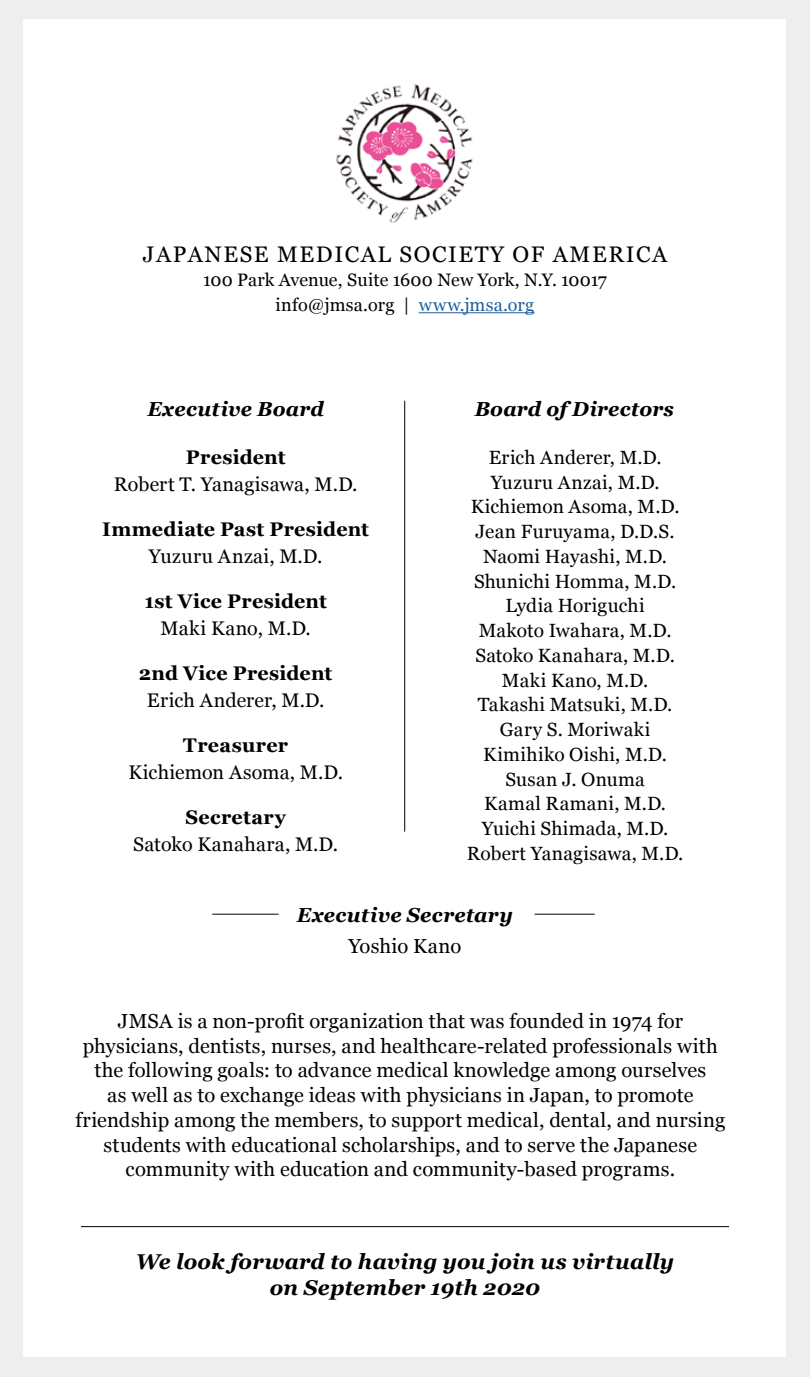
<style>
.page{position:relative;width:810px;height:1377px;background:#eeeeef}
.page>*{position:absolute;margin:0;border:0;box-sizing:border-box;transform-origin:0 0}
.t1{font:22.5px "Georgia";letter-spacing:.07em;color:#000}
.t2{font:italic 700 21.38px/25.7px "Georgia";letter-spacing:.005em;color:#000;text-align:center}
.t3{font:20.25px/24.8px "Georgia";letter-spacing:.005em;color:#000;text-align:center}
.t4{font:italic 700 20.25px "Georgia";letter-spacing:.01em;color:#000}
.t5{font:19.8px "Georgia";letter-spacing:.01em;color:#000}
.t6{font:700 19.8px "Georgia";letter-spacing:.015em;color:#000}
.t7{font:19.12px/24.8px "Georgia";letter-spacing:.015em;color:#000;text-align:center}
.t8{font:18px/24.8px "Georgia";color:#000;text-align:center}
.s1{color:#215e9e}
</style>
<div class="page">
<div style="left:24px;top:19px;width:762px;height:1337px;background:#fff"></div>
<img style="left:336px;top:84px;width:137px;height:139px">
<hr style="left:81px;top:1226px;width:648px;height:1px;background:#000">
<hr style="left:212px;top:914px;width:67px;height:1px;background:#000">
<hr style="left:535px;top:914px;width:60px;height:1px;background:#000">
<hr style="left:404px;top:401px;width:1px;height:431px;background:#000">
<hr style="left:419px;top:312px;width:115px;height:1px;background:#215e9e">
<p class="t1" style="left:143px;top:237px;width:526px">JAPANESE MEDICAL SOCIETY OF AMERICA</p>
<p class="t8" style="left:203px;top:267px;width:405px">100 Park Avenue, Suite 1600 New York, N.Y. 10017 info@jmsa.org | <span class="s1">www.jmsa.org</span></p>
<p class="t4" style="left:147px;top:394px;width:178px">Executive Board</p>
<p class="t4" style="left:475px;top:394px;width:201px">Board of Directors</p>
<p class="t6" style="left:186px;top:443px;width:101px">President</p>
<p class="t5" style="left:114px;top:470px;width:245px">Robert T. Yanagisawa, M.D.</p>
<p class="t6" style="left:102px;top:515px;width:268px">Immediate Past President</p>
<p class="t5" style="left:149px;top:542px;width:175px">Yuzuru Anzai, M.D.</p>
<p class="t6" style="left:145px;top:587px;width:184px">1st Vice President</p>
<p class="t5" style="left:161px;top:614px;width:152px">Maki Kano, M.D.</p>
<p class="t6" style="left:139px;top:659px;width:195px">2nd Vice President</p>
<p class="t5" style="left:147px;top:686px;width:179px">Erich Anderer, M.D.</p>
<p class="t6" style="left:183px;top:731px;width:106px">Treasurer</p>
<p class="t5" style="left:128px;top:758px;width:216px">Kichiemon Asoma, M.D.</p>
<p class="t6" style="left:186px;top:803px;width:102px">Secretary</p>
<p class="t5" style="left:133px;top:830px;width:206px">Satoko Kanahara, M.D.</p>
<p class="t7" style="left:467px;top:444px;width:218px">Erich Anderer, M.D.<br>Yuzuru Anzai, M.D.<br>Kichiemon Asoma, M.D.<br>Jean Furuyama, D.D.S.<br>Naomi Hayashi, M.D.<br>Shunichi Homma, M.D.<br>Lydia Horiguchi<br>Makoto Iwahara, M.D.<br>Satoko Kanahara, M.D.<br>Maki Kano, M.D.<br>Takashi Matsuki, M.D.<br>Gary S. Moriwaki<br>Kimihiko Oishi, M.D.<br>Susan J. Onuma<br>Kamal Ramani, M.D.<br>Yuichi Shimada, M.D.<br>Robert Yanagisawa, M.D.</p>
<p class="t4" style="left:297px;top:900px;width:218px">Executive Secretary</p>
<p class="t3" style="left:348px;top:932px;width:115px">Yoshio Kano</p>
<p class="t3" style="left:75px;top:1008px;width:652px">JMSA is a non-profit organization that was founded in 1974 for physicians, dentists, nurses, and healthcare-related professionals with the following goals: to advance medical knowledge among ourselves<br>as well as to exchange ideas with physicians in Japan, to promote friendship among the members, to support medical, dental, and nursing students with educational scholarships, and to serve the Japanese community with education and community-based programs.</p>
<p class="t2" style="left:136px;top:1248px;width:540px">We look forward to having you join us virtually on September 19th 2020</p>
</div>
